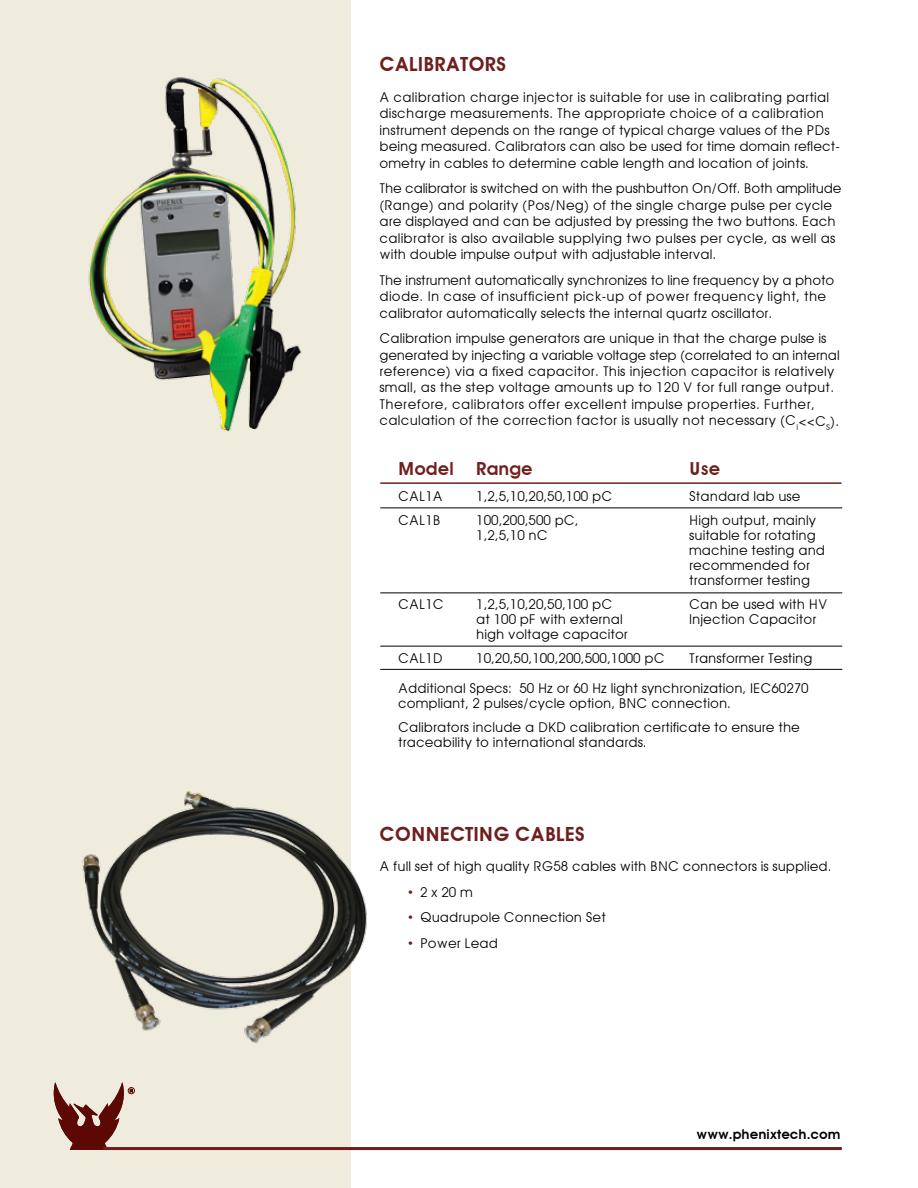
<style>
.page{position:relative;width:918px;height:1188px;background:#fff}
.page>*{position:absolute;margin:0;border:0;box-sizing:border-box;transform-origin:0 0}
.t1{font:600 19.5px "Avant Garde";color:#6e1f1b}
.t2{font:600 18px "Avant Garde";color:#6e1f1b}
.t3{font:13.5px/16.5px "Avant Garde";color:#000}
.t4{font:600 13.5px "Avant Garde";color:#000}
.s1{color:#6e1f1b}
</style>
<div class="page">
<div style="left:0;top:0;width:351px;height:1188px;background:#f0ecdd"></div>
<div style="left:128px;top:1087px;width:7px;height:7px;border:1px solid #5c0906;border-radius:50%"></div>
<svg style="left:53px;top:1083px;width:80px;height:67px"></svg>
<hr style="left:103px;top:1147px;width:739px;height:3px;background:#6e1f1b">
<hr style="left:380px;top:482px;width:462px;height:2px;background:#6e1f1b">
<hr style="left:380px;top:508px;width:462px;height:1px;background:#000">
<hr style="left:380px;top:592px;width:462px;height:1px;background:#000">
<hr style="left:380px;top:646px;width:462px;height:1px;background:#000">
<hr style="left:380px;top:669px;width:462px;height:1px;background:#000">
<img style="left:82px;top:791px;width:285px;height:252px">
<img style="left:88px;top:77px;width:213px;height:355px">
<h1 class="t1" style="left:380px;top:52px;width:128px">Calibrators</h1>
<p class="t3" style="left:380px;top:88px;width:462px">A calibration charge injector is suitable for use in calibrating partial discharge measurements. The appropriate choice of a calibration instrument depends on the range of typical charge values of the PDs being measured. Calibrators can also be used for time domain reflect&shy;ometry in cables to determine cable length and location of joints.</p>
<p class="t3" style="left:380px;top:180px;width:464px">The calibrator is switched on with the pushbutton On/Off. Both amplitude (Range) and polarity (Pos/Neg) of the single charge pulse per cycle are displayed and can be adjusted by pressing the two buttons. Each calibrator is also available supplying two pulses per cycle, as well as with double impulse output with adjustable interval.</p>
<p class="t3" style="left:380px;top:271px;width:456px">The instrument automatically synchronizes to line frequency by a photo diode. In case of insufficient pick-up of power frequency light, the calibrator automatically selects the internal quartz oscillator.</p>
<p class="t3" style="left:380px;top:330px;width:462px">Calibration impulse generators are unique in that the charge pulse is generated by injecting a variable voltage step (correlated to an internal reference) via a fixed capacitor. This injection capacitor is relatively small, as the step voltage amounts up to 120 V for full range output.<br>Therefore, calibrators offer excellent impulse properties. Further, calculation of the correction factor is usually not necessary (C<sub>I</sub>&lt;&lt;C<sub>S</sub>).</p>
<h2 class="t2" style="left:398px;top:458px;width:136px">Model Range</h2>
<h2 class="t2" style="left:689px;top:458px;width:32px">Use</h2>
<p class="t3" style="left:398px;top:488px;width:46px">CAL1A</p>
<p class="t3" style="left:476px;top:488px;width:138px">1,2,5,10,20,50,100 pC</p>
<p class="t3" style="left:689px;top:488px;width:113px">Standard lab use</p>
<p class="t3" style="left:398px;top:512px;width:44px">CAL1B</p>
<p class="t3" style="left:476px;top:512px;width:104px">100,200,500 pC,</p>
<p class="t3" style="left:689px;top:512px;width:128px">High output, mainly</p>
<p class="t3" style="left:476px;top:527px;width:73px">1,2,5,10 nC</p>
<p class="t3" style="left:689px;top:527px;width:137px;line-height:15px">suitable for rotating machine testing and recommended for transformer testing</p>
<p class="t3" style="left:398px;top:596px;width:47px">CAL1C</p>
<p class="t3" style="left:476px;top:596px;width:138px">1,2,5,10,20,50,100 pC</p>
<p class="t3" style="left:689px;top:596px;width:140px">Can be used with HV</p>
<p class="t3" style="left:476px;top:611px;width:148px">at 100 pF with external</p>
<p class="t3" style="left:689px;top:611px;width:129px">Injection Capacitor</p>
<p class="t3" style="left:476px;top:626px;width:153px">high voltage capacitor</p>
<p class="t3" style="left:398px;top:650px;width:46px">CAL1D</p>
<p class="t3" style="left:476px;top:650px;width:190px">10,20,50,100,200,500,1000 pC</p>
<p class="t3" style="left:689px;top:650px;width:125px">Transformer Testing</p>
<p class="t3" style="left:398px;top:680px;width:412px;line-height:15px">Additional Specs: 50 Hz or 60 Hz light synchronization, IEC60270 compliant, 2 pulses/cycle option, BNC connection.</p>
<p class="t3" style="left:398px;top:719px;width:403px;line-height:15px">Calibrators include a DKD calibration certificate to ensure the traceability to international standards.</p>
<h1 class="t1" style="left:380px;top:823px;width:207px">Connecting Cables</h1>
<p class="t3" style="left:380px;top:858px;width:453px">A full set of high quality RG58 cables with BNC connectors is supplied.</p>
<p class="t3" style="left:406px;top:884px;width:68px"><span class="s1">•</span> 2 x 20 m</p>
<p class="t3" style="left:406px;top:909px;width:201px"><span class="s1">•</span> Quadrupole Connection Set</p>
<p class="t3" style="left:406px;top:935px;width:93px"><span class="s1">•</span> Power Lead</p>
<p class="t4" style="left:697px;top:1126px;width:145px">www.phenixtech.com</p>
</div>
